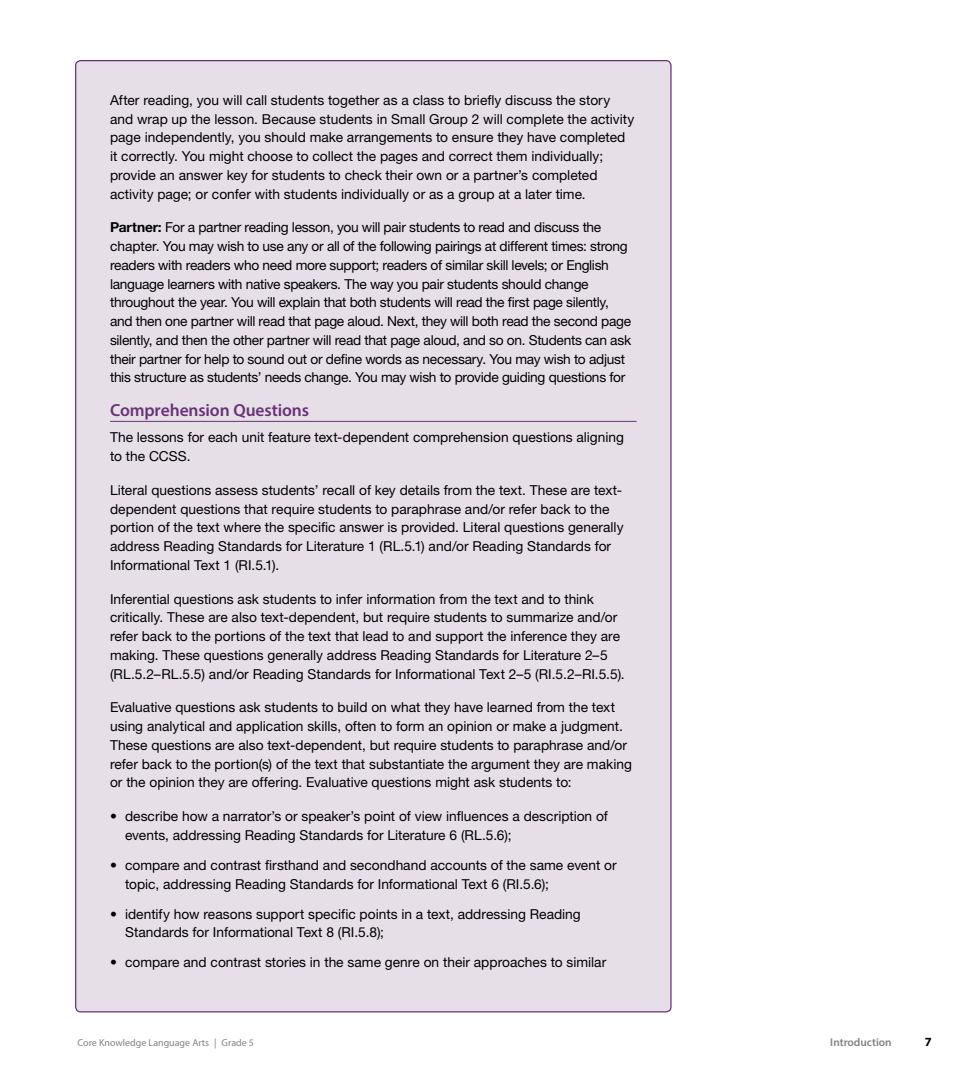
<style>
.page{position:relative;width:968px;height:1080px;background:#fff}
.page>*{position:absolute;margin:0;border:0;box-sizing:border-box;transform-origin:0 0}
.t1{font:600 17.5px "Myriad Pro";letter-spacing:-.005em;color:#693277}
.t2{font:13.75px/18.8px "Helvetica Neue LT Std";color:#000}
.t3{font:13.75px/18.8px "Helvetica Neue LT Std";letter-spacing:-.02em;color:#000}
.t4{font:700 12.5px "Myriad Pro";color:#000}
.t5{font:600 11.25px "Myriad Pro";color:#808285}
.t6{font:10px "Myriad Pro";color:#808285}
.s1{font-weight:700}
</style>
<div class="page">
<div style="left:76px;top:61px;width:595px;height:951px;background:#e6dfe8;border-radius:5px"></div>
<hr style="left:110px;top:421px;width:526px;height:1px;background:#693277">
<p class="t2" style="left:110px;top:90px;width:525px">After reading, you will call students together as a class to briefly discuss the story and wrap up the lesson. Because students in Small Group 2 will complete the activity page independently, you should make arrangements to ensure they have completed it correctly. You might choose to collect the pages and correct them individually; provide an answer key for students to check their own or a partner’s completed activity page; or confer with students individually or as a group at a later time.</p>
<p class="t3" style="left:110px;top:218px;width:522px"><span class="s1">Partner:</span> For a partner reading lesson, you will pair students to read and discuss the chapter. You may wish to use any or all of the following pairings at different times: strong readers with readers who need more support; readers of similar skill levels; or English language learners with native speakers. The way you pair students should change throughout the year. You will explain that both students will read the first page silently, and then one partner will read that page aloud. Next, they will both read the second page silently, and then the other partner will read that page aloud, and so on. Students can ask their partner for help to sound out or define words as necessary. You may wish to adjust this structure as students’ needs change. You may wish to provide guiding questions for</p>
<p class="t1" style="left:110px;top:399px;width:200px">Comprehension Questions</p>
<p class="t2" style="left:110px;top:428px;width:515px">The lessons for each unit feature text-dependent comprehension questions aligning to the CCSS.</p>
<p class="t2" style="left:110px;top:480px;width:515px">Literal questions assess students’ recall of key details from the text. These are text&shy;dependent questions that require students to paraphrase and/or refer back to the portion of the text where the specific answer is provided. Literal questions generally address Reading Standards for Literature 1 (RL.5.1) and/or Reading Standards for Informational Text 1 (RI.5.1).</p>
<p class="t2" style="left:110px;top:589px;width:516px">Inferential questions ask students to infer information from the text and to think critically. These are also text-dependent, but require students to summarize and/or refer back to the portions of the text that lead to and support the inference they are making. These questions generally address Reading Standards for Literature 2–5 (RL.5.2–RL.5.5) and/or Reading Standards for Informational Text 2–5 (RI.5.2–RI.5.5).</p>
<p class="t2" style="left:110px;top:698px;width:523px">Evaluative questions ask students to build on what they have learned from the text using analytical and application skills, often to form an opinion or make a judgment.<br>These questions are also text-dependent, but require students to paraphrase and/or refer back to the portion(s) of the text that substantiate the argument they are making or the opinion they are offering. Evaluative questions might ask students to:</p>
<p class="t2" style="left:125px;top:807px;width:484px;text-indent:-15px">• describe how a narrator’s or speaker’s point of view influences a description of events, addressing Reading Standards for Literature 6 (RL.5.6);</p>
<p class="t2" style="left:125px;top:855px;width:493px;text-indent:-15px">• compare and contrast firsthand and secondhand accounts of the same event or topic, addressing Reading Standards for Informational Text 6 (RI.5.6);</p>
<p class="t2" style="left:125px;top:904px;width:457px;text-indent:-15px">• identify how reasons support specific points in a text, addressing Reading<br>Standards for Informational Text 8 (RI.5.8);</p>
<p class="t2" style="left:110px;top:953px;width:498px">• compare and contrast stories in the same genre on their approaches to similar</p>
<p class="t6" style="left:78px;top:1037px;width:178px">Core Knowledge Language Arts | Grade 5</p>
<p class="t5" style="left:830px;top:1035px;width:63px">Introduction</p>
<p class="t4" style="left:924px;top:1034px;width:8px">7</p>
</div>
